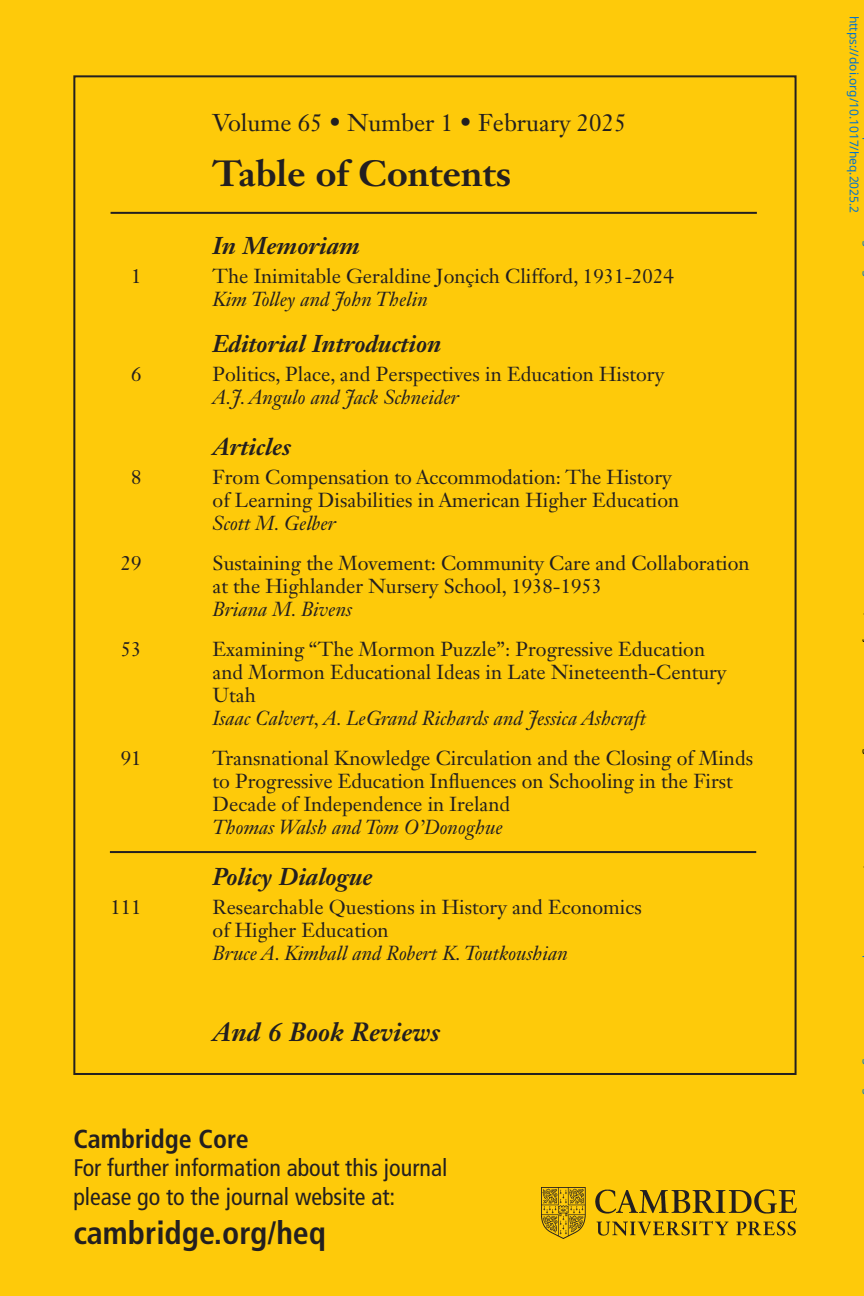
<style>
.page{position:relative;width:864px;height:1296px;background:#feca0a}
.page>*{position:absolute;margin:0;border:0;box-sizing:border-box;transform-origin:0 0}
.t1{font:700 36px "Janson Text LT Std";color:#231f20}
.t2{font:700 condensed 32px "Frutiger LT Std";color:#231f20}
.t3{font:italic 700 26px "Janson Text LT Std";color:#231f20}
.t4{font:700 condensed 26px "Frutiger LT Std";color:#231f20}
.t5{font:condensed 24px/28.8px "Frutiger LT Std";color:#231f20}
.t6{font:italic 700 24px "Janson Text LT Std";color:#231f20}
.t7{font:24px "Janson Text LT Std";color:#231f20}
.t8{font:20px/23px "Janson Text LT Std";color:#231f20}
.t9{font:italic 20px "Janson Text LT Std";color:#231f20}
.t10{font:12px "Noto Sans";color:#0172cf}
</style>
<div class="page">
<hr style="left:111px;top:212px;width:646px;height:2px;background:#231f20">
<hr style="left:110px;top:851px;width:646px;height:2px;background:#231f20">
<img style="left:542px;top:1187px;width:255px;height:52px">
<p class="t7" style="left:213px;top:108px;width:416px">Volume 65 • Number 1 • February 2025</p>
<h1 class="t1" style="left:213px;top:150px;width:300px">Table of Contents</h1>
<p class="t6" style="left:213px;top:231px;width:149px">In Memoriam</p>
<p class="t8" style="left:131px;top:264px;width:12px">1</p>
<p class="t8" style="left:213px;top:264px;width:463px">The Inimitable Geraldine Jonçich Clifford, 1931-2024</p>
<p class="t9" style="left:213px;top:287px;width:217px">Kim Tolley and John Thelin</p>
<p class="t6" style="left:213px;top:328px;width:230px">Editorial Introduction</p>
<p class="t8" style="left:131px;top:362px;width:12px">6</p>
<p class="t8" style="left:213px;top:362px;width:453px">Politics, Place, and Perspectives in Education History</p>
<p class="t9" style="left:213px;top:384px;width:248px">A.J. Angulo and Jack Schneider</p>
<p class="t6" style="left:213px;top:431px;width:80px">Articles</p>
<p class="t8" style="left:131px;top:465px;width:12px">8</p>
<p class="t8" style="left:213px;top:465px;width:468px">From Compensation to Accommodation: The History of Learning Disabilities in American Higher Education</p>
<p class="t9" style="left:213px;top:511px;width:125px">Scott M. Gelber</p>
<p class="t8" style="left:121px;top:551px;width:22px">29</p>
<p class="t8" style="left:213px;top:551px;width:538px">Sustaining the Movement: Community Care and Collaboration at the Highlander Nursery School, 1938-1953</p>
<p class="t9" style="left:213px;top:597px;width:141px">Briana M. Bivens</p>
<p class="t8" style="left:121px;top:637px;width:22px">53</p>
<p class="t8" style="left:213px;top:637px;width:516px">Examining “The Mormon Puzzle”: Progressive Education and Mormon Educational Ideas in Late Nineteenth-Century<br>Utah</p>
<p class="t9" style="left:213px;top:706px;width:435px">Isaac Calvert, A. LeGrand Richards and Jessica Ashcraft</p>
<p class="t8" style="left:121px;top:746px;width:22px">91</p>
<p class="t8" style="left:213px;top:746px;width:542px">Transnational Knowledge Circulation and the Closing of Minds to Progressive Education Influences on Schooling in the First<br>Decade of Independence in Ireland</p>
<p class="t9" style="left:213px;top:815px;width:292px">Thomas Walsh and Tom O’Donoghue</p>
<p class="t6" style="left:213px;top:862px;width:162px">Policy Dialogue</p>
<p class="t8" style="left:111px;top:896px;width:33px">111</p>
<p class="t8" style="left:213px;top:896px;width:431px">Researchable Questions in History and Economics of Higher Education</p>
<p class="t9" style="left:213px;top:941px;width:357px">Bruce A. Kimball and Robert K. Toutkoushian</p>
<h3 class="t3" style="left:213px;top:1015px;width:229px">And 6 Book Reviews</h3>
<h3 class="t4" style="left:73px;top:1123px;width:177px">Cambridge Core</h3>
<p class="t5" style="left:73px;top:1154px;width:376px">For further information about this journal please go to the journal website at:</p>
<h2 class="t2" style="left:73px;top:1213px;width:254px">cambridge.org/heq</h2>
<p class="t10" style="left:863px;top:16px;width:199px;rotate:90deg">https://doi.org/10.1017/heq.2025.2</p>
</div>
